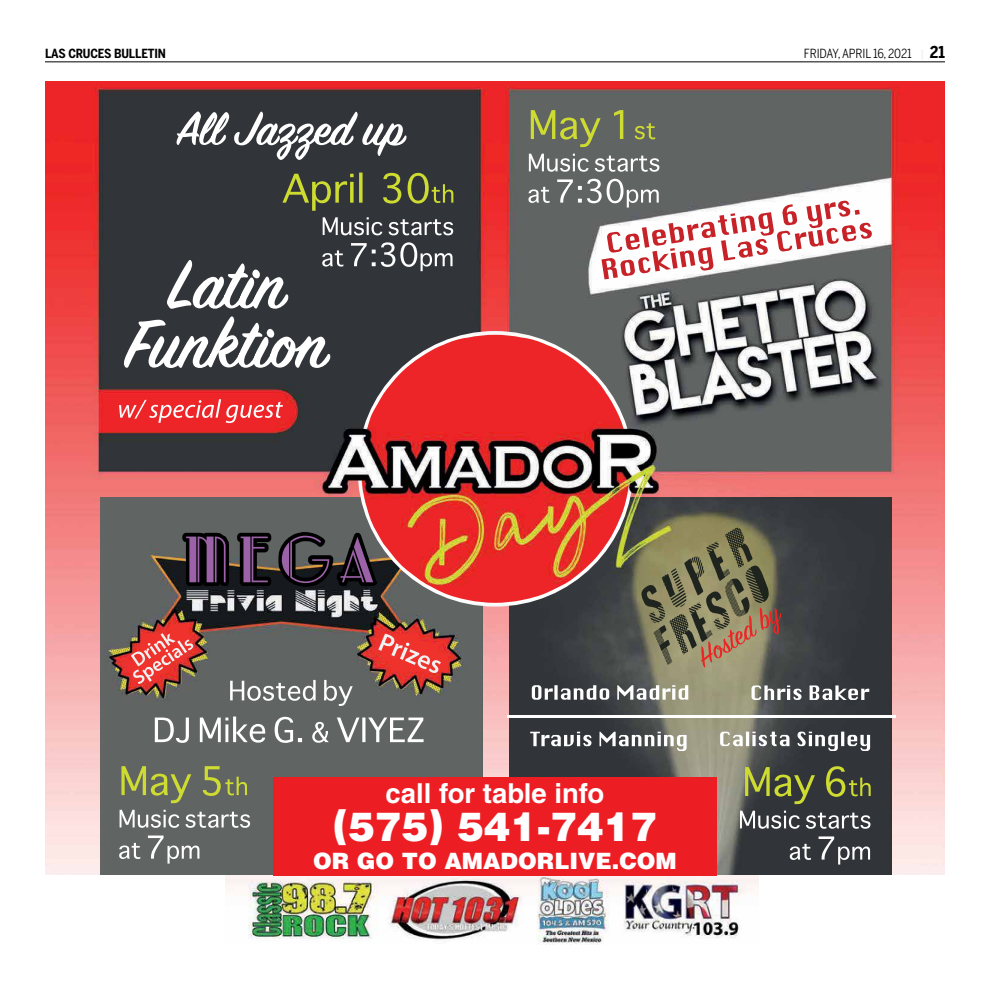
<style>
.page{position:relative;width:990px;height:990px;background:#fff}
.page>*{position:absolute;margin:0;border:0;box-sizing:border-box;transform-origin:0 0}
.t1{font:900 40px "Helvetica LT Std";color:#fff}
.t2{font:700 27.5px "Helvetica LT Std";color:#fff}
.t3{font:900 22.5px "Helvetica LT Std";color:#fff}
.t4{font:12.5px "Benton Sans Cond";letter-spacing:-.01em;color:#000}
.t5{font:700 12.5px "Benton Sans Cond";letter-spacing:-.01em;color:#000}
.s1{font-family:"Myriad Pro";font-size:10px;color:#e9e5e4}
.s2{font-weight:700;font-size:16.25px}
</style>
<div class="page">
<hr style="left:45px;top:62px;width:900px;height:1px;background:#000">
<img style="left:46px;top:81px;width:898px;height:794px">
<img style="left:100px;top:90px;width:381px;height:381px">
<img style="left:509px;top:497px;width:382px;height:378px">
<img style="left:508px;top:716px;width:388px;height:2px">
<img style="left:101px;top:497px;width:381px;height:378px">
<img style="left:182px;top:532px;width:179px;height:55px">
<img style="left:509px;top:90px;width:382px;height:381px">
<img style="left:361px;top:335px;width:269px;height:268px">
<img style="left:225px;top:876px;width:534px;height:69px">
<div style="left:273px;top:778px;width:444px;height:98px;background:#ed1d24"></div>
<p class="t5" style="left:45px;top:46px;width:123px">LAS CRUCES BULLETIN</p>
<p class="t4" style="left:804px;top:46px;width:143px">FRIDAY, APRIL 16, 2021 <span class="s1">|</span> <span class="s2">21</span></p>
<h2 class="t2" style="left:386px;top:776px;width:220px">call for table info</h2>
<h1 class="t1" style="left:333px;top:800px;width:326px">(575) 541-7417</h1>
<h3 class="t3" style="left:313px;top:846px;width:365px">OR GO TO AMADORLIVE.COM</h3>
</div>
